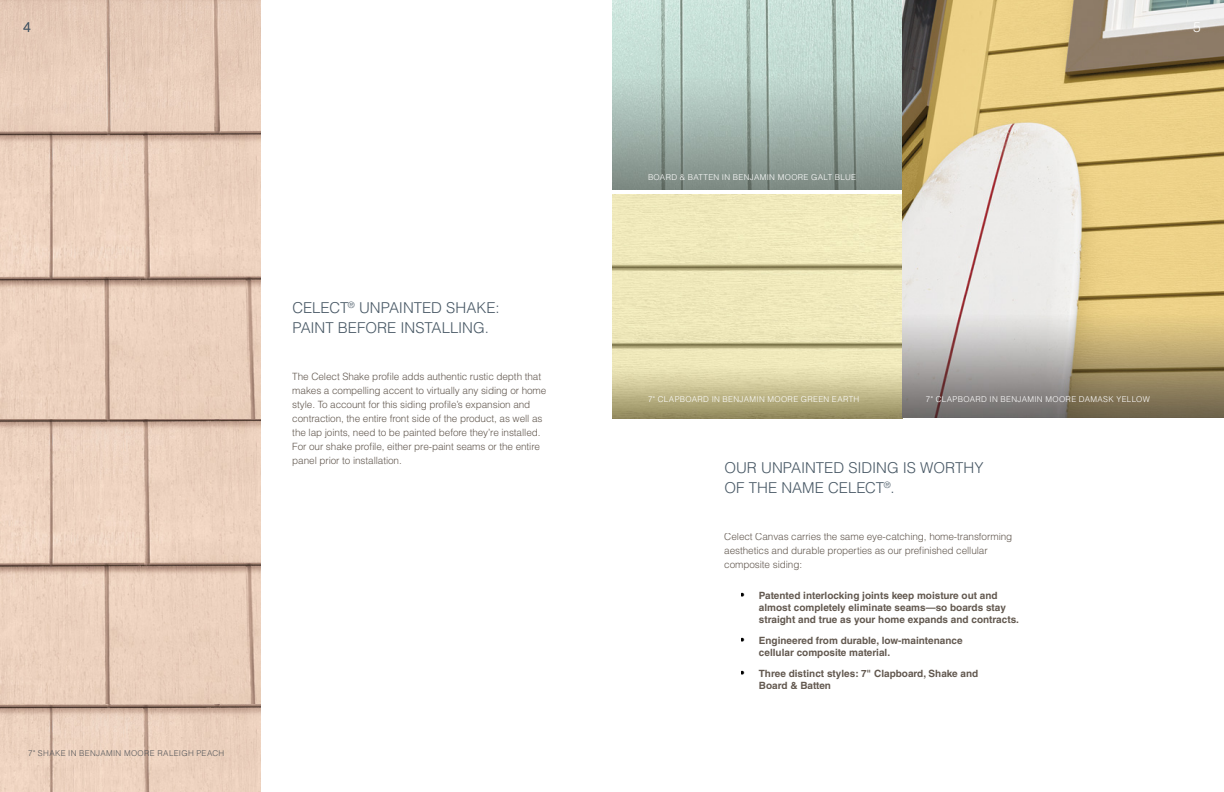
<style>
.page{position:relative;width:1224px;height:792px;background:#fff}
.page>*{position:absolute;margin:0;border:0;box-sizing:border-box;transform-origin:0 0}
.t1{font:300 15px/20px "Helvetica LT Std";color:#485865}
.t2{font:300 14px "Helvetica LT Std";color:#fff}
.t3{font:300 14px "Helvetica LT Std";color:#485865}
.t4{font:300 10px/14px "Helvetica LT Std";letter-spacing:-.01em;color:#635950}
.t5{font:700 10px/12px "Helvetica LT Std";color:#635950}
.t6{font:300 8px "Helvetica LT Std";letter-spacing:.045em;color:#fff}
.t7{font:300 8px "Helvetica LT Std";letter-spacing:.045em;color:#55575a}
.s1{font-weight:400;font-size:12px;color:#000}
</style>
<div class="page">
<img style="left:0;top:704px;width:260px;height:88px">
<img style="left:0;top:418px;width:260px;height:286px">
<img style="left:0;top:0;width:260px;height:418px">
<img style="left:612px;top:0;width:291px;height:190px">
<img style="left:612px;top:195px;width:291px;height:223px">
<img style="left:903px;top:0;width:321px;height:418px">
<h2 class="t3" style="left:23px;top:18px;width:9px">4</h2>
<h1 class="t1" style="left:292px;top:298px;width:209px">CELECT<sup>®</sup> UNPAINTED SHAKE:<br>PAINT BEFORE INSTALLING.</h1>
<p class="t4" style="left:292px;top:370px;width:256px">The Celect Shake profile adds authentic rustic depth that makes a compelling accent to virtually any siding or home style. To account for this siding profile’s expansion and contraction, the entire front side of the product, as well as the lap joints, need to be painted before they’re installed.<br>For our shake profile, either pre-paint seams or the entire panel prior to installation.</p>
<p class="t7" style="left:28px;top:748px;width:198px">7" SHAKE IN BENJAMIN MOORE RALEIGH PEACH</p>
<p class="t6" style="left:648px;top:172px;width:210px">BOARD &amp; BATTEN IN BENJAMIN MOORE GALT BLUE</p>
<h2 class="t2" style="left:1193px;top:18px;width:9px">5</h2>
<p class="t6" style="left:648px;top:394px;width:213px">7" CLAPBOARD IN BENJAMIN MOORE GREEN EARTH</p>
<p class="t6" style="left:926px;top:394px;width:225px">7" CLAPBOARD IN BENJAMIN MOORE DAMASK YELLOW</p>
<h1 class="t1" style="left:724px;top:458px;width:261px">OUR UNPAINTED SIDING IS WORTHY<br>OF THE NAME CELECT<sup>®</sup>.</h1>
<p class="t4" style="left:724px;top:530px;width:290px">Celect Canvas carries the same eye-catching, home-transforming aesthetics and durable properties as our prefinished cellular composite siding:</p>
<p class="t5" style="left:759px;top:589px;width:262px;text-indent:-18px"><span class="s1">•</span> Patented interlocking joints keep moisture out and almost completely eliminate seams—so boards stay straight and true as your home expands and contracts.</p>
<p class="t5" style="left:759px;top:634px;width:205px;text-indent:-18px"><span class="s1">•</span> Engineered from durable, low-maintenance cellular composite material.</p>
<p class="t5" style="left:759px;top:667px;width:221px;text-indent:-18px"><span class="s1">•</span> Three distinct styles: 7" Clapboard, Shake and<br>Board &amp; Batten</p>
</div>
